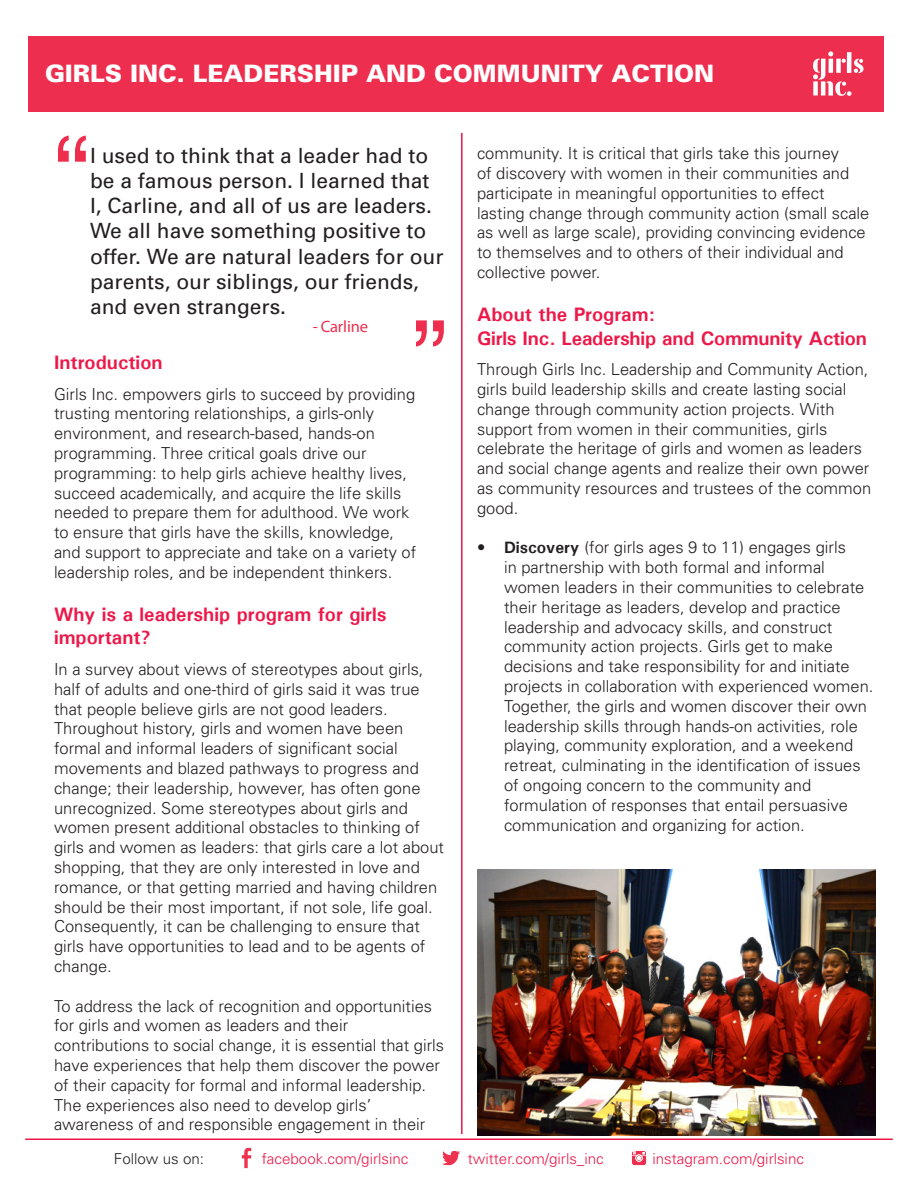
<style>
.page{position:relative;width:918px;height:1188px;background:#fff}
.page>*{position:absolute;margin:0;border:0;box-sizing:border-box;transform-origin:0 0}
.t1{font:102.75px "Helvetica";color:#ee2e4e}
.t2{font:900 24px "Univers";color:#fff}
.t3{font:21px/25.2px "Univers";color:#231f20}
.t4{font:700 19.5px/23.4px "Univers";color:#ed1849}
.t5{font:300 16.5px/19.8px "Univers";color:#231f20}
.t6{font:16.5px "Myriad Pro";letter-spacing:-.01em;color:#ee2e4e}
.t7{font:300 15px "Univers";color:#ed1849}
.t8{font:300 15px "Univers";color:#231f20}
.s1{font-weight:700}
</style>
<div class="page">
<div style="left:29px;top:36px;width:855px;height:76px;background:#ee2e4e"></div>
<svg style="left:813px;top:51px;width:51px;height:45px"></svg>
<img style="left:241px;top:1147px;width:11px;height:22px">
<img style="left:443px;top:1150px;width:17px;height:16px">
<img style="left:631px;top:1150px;width:16px;height:16px">
<hr style="left:25px;top:1138px;width:868px;height:2px;background:#ed1849">
<hr style="left:461px;top:133px;width:2px;height:1001px;background:#ed1849">
<img style="left:477px;top:870px;width:399px;height:266px">
<p class="t2" style="left:45px;top:59px;width:671px">GIRLS INC. LEADERSHIP AND COMMUNITY ACTION</p>
<p class="t1" style="left:54px;top:95px;width:36px">“</p>
<p class="t3" style="left:90px;top:142px;width:355px">I used to think that a leader had to be a famous person. I learned that<br>I, Carline, and all of us are leaders.<br>We all have something positive to offer. We are natural leaders for our parents, our siblings, our friends, and even strangers.</p>
<p class="t6" style="left:313px;top:316px;width:57px">- Carline</p>
<p class="t1" style="left:412px;top:279px;width:36px">”</p>
<p class="t4" style="left:54px;top:350px;width:110px">Introduction</p>
<p class="t5" style="left:54px;top:383px;width:364px">Girls Inc. empowers girls to succeed by providing trusting mentoring relationships, a girls-only environment, and research-based, hands-on programming. Three critical goals drive our programming: to help girls achieve healthy lives, succeed academically, and acquire the life skills needed to prepare them for adulthood. We work to ensure that girls have the skills, knowledge, and support to appreciate and take on a variety of leadership roles, and be independent thinkers.</p>
<p class="t4" style="left:54px;top:602px;width:334px">Why is a leadership program for girls important?</p>
<p class="t5" style="left:54px;top:659px;width:392px">In a survey about views of stereotypes about girls, half of adults and one-third of girls said it was true that people believe girls are not good leaders.<br>Throughout history, girls and women have been formal and informal leaders of significant social movements and blazed pathways to progress and change; their leadership, however, has often gone unrecognized. Some stereotypes about girls and women present additional obstacles to thinking of girls and women as leaders: that girls care a lot about shopping, that they are only interested in love and romance, or that getting married and having children should be their most important, if not sole, life goal.<br>Consequently, it can be challenging to ensure that girls have opportunities to lead and to be agents of change.</p>
<p class="t5" style="left:54px;top:995px;width:392px">To address the lack of recognition and opportunities for girls and women as leaders and their contributions to social change, it is essential that girls have experiences that help them discover the power of their capacity for formal and informal leadership.<br>The experiences also need to develop girls’ awareness of and responsible engagement in their</p>
<p class="t5" style="left:477px;top:143px;width:394px">community. It is critical that girls take this journey<br>of discovery with women in their communities and participate in meaningful opportunities to effect lasting change through community action (small scale as well as large scale), providing convincing evidence to themselves and to others of their individual and collective power.</p>
<p class="t4" style="left:477px;top:302px;width:180px">About the Program:</p>
<p class="t4" style="left:477px;top:326px;width:391px">Girls Inc. Leadership and Community Action</p>
<p class="t5" style="left:477px;top:359px;width:396px">Through Girls Inc. Leadership and Community Action, girls build leadership skills and create lasting social change through community action projects. With support from women in their communities, girls celebrate the heritage of girls and women as leaders and social change agents and realize their own power as community resources and trustees of the common good.</p>
<p class="t5" style="left:504px;top:537px;width:371px;text-indent:-27px"><span class="s1">• Discovery</span> (for girls ages 9 to 11) engages girls<br>in partnership with both formal and informal women leaders in their communities to celebrate their heritage as leaders, develop and practice leadership and advocacy skills, and construct community action projects. Girls get to make decisions and take responsibility for and initiate projects in collaboration with experienced women.<br>Together, the girls and women discover their own leadership skills through hands-on activities, role playing, community exploration, and a weekend retreat, culminating in the identification of issues of ongoing concern to the community and formulation of responses that entail persuasive communication and organizing for action.</p>
<p class="t8" style="left:114px;top:1149px;width:92px">Follow us on:</p>
<p class="t7" style="left:262px;top:1149px;width:148px">facebook.com/girlsinc</p>
<p class="t7" style="left:468px;top:1149px;width:138px">twitter.com/girls_inc</p>
<p class="t7" style="left:652px;top:1149px;width:153px">instagram.com/girlsinc</p>
</div>
